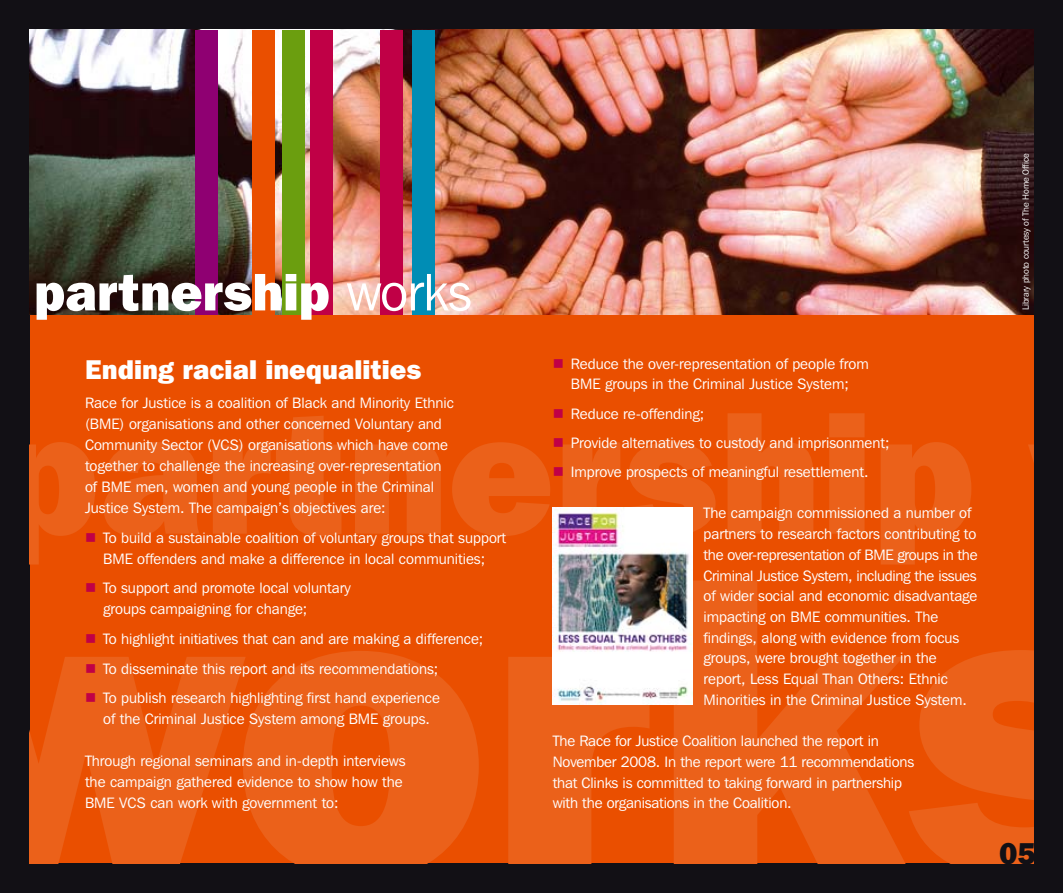
<style>
.page{position:relative;width:1063px;height:893px;background:#121015}
.page>*{position:absolute;margin:0;border:0;box-sizing:border-box;transform-origin:0 0}
.t1{font:800 52.5px "Franklin Gothic IT Cby BT";letter-spacing:-.005em;color:#fff}
.t2{font:800 30px "Franklin Gothic IT Cby BT";color:#121015}
.t3{font:800 27px "Franklin Gothic IT Cby BT";letter-spacing:.005em;color:#fff}
.t4{font:15px/20.7px "Franklin Gothic IT Cby BT";color:#fff}
.t5{font:9px "Franklin Gothic IT Cby BT";letter-spacing:-.01em;color:#fff}
.s1{font-weight:400}
</style>
<div class="page">
<div style="left:30px;top:315px;width:1003px;height:548px;background:#ea4f00"></div>
<svg style="left:30px;top:580px;width:1003px;height:283px;fill:#eb611a"></svg>
<svg style="left:30px;top:413px;width:1003px;height:151px"></svg>
<img style="left:30px;top:30px;width:1003px;height:285px">
<div style="left:195px;top:30px;width:22px;height:284px;background:#8f0072"></div>
<div style="left:252px;top:30px;width:23px;height:285px;background:#ea4f00"></div>
<div style="left:282px;top:30px;width:23px;height:284px;background:#6b9e0f"></div>
<div style="left:310px;top:30px;width:23px;height:284px;background:#c00046"></div>
<div style="left:380px;top:30px;width:23px;height:285px;background:#c00046"></div>
<div style="left:412px;top:30px;width:23px;height:284px;background:#008db5"></div>
<img style="left:553px;top:508px;width:140px;height:197px">
<svg style="left:86px;top:533px;width:9px;height:9px"></svg>
<svg style="left:86px;top:584px;width:9px;height:8px"></svg>
<svg style="left:86px;top:634px;width:9px;height:9px"></svg>
<svg style="left:86px;top:664px;width:9px;height:8px"></svg>
<svg style="left:86px;top:693px;width:9px;height:9px"></svg>
<svg style="left:554px;top:413px;width:9px;height:5px"></svg>
<svg style="left:554px;top:438px;width:9px;height:9px"></svg>
<svg style="left:554px;top:467px;width:9px;height:9px"></svg>
<h1 class="t1" style="left:34px;top:258px;width:439px">partnership <span class="s1">works</span></h1>
<h3 class="t3" style="left:85px;top:352px;width:338px">Ending racial inequalities</h3>
<p class="t4" style="left:85px;top:392px;width:371px">Race for Justice is a coalition of Black and Minority Ethnic (BME) organisations and other concerned Voluntary and Community Sector (VCS) organisations which have come together to challenge the increasing over-representation of BME men, women and young people in the Criminal Justice System. The campaign’s objectives are:</p>
<p class="t4" style="left:103px;top:527px;width:405px">To build a sustainable coalition of voluntary groups that support<br>BME offenders and make a difference in local communities;</p>
<p class="t4" style="left:103px;top:577px;width:249px">To support and promote local voluntary groups campaigning for change;</p>
<p class="t4" style="left:103px;top:624px;width:382px;line-height:29.5px">To highlight initiatives that can and are making a difference;<br>To disseminate this report and its recommendations;<br>To publish research highlighting first hand experience</p>
<p class="t4" style="left:103px;top:708px;width:328px">of the Criminal Justice System among BME groups.</p>
<p class="t4" style="left:85px;top:750px;width:322px">Through regional seminars and in-depth interviews the campaign gathered evidence to show how the<br>BME VCS can work with government to:</p>
<p class="t4" style="left:571px;top:353px;width:299px">Reduce the over-representation of people from<br>BME groups in the Criminal Justice System;</p>
<p class="t4" style="left:571px;top:399px;width:320px;line-height:29.2px">Reduce re-offending;<br>Provide alternatives to custody and imprisonment;<br>Improve prospects of meaningful resettlement.</p>
<p class="t4" style="left:704px;top:503px;width:275px">The campaign commissioned a number of partners to research factors contributing to the over-representation of BME groups in the Criminal Justice System, including the issues of wider social and economic disadvantage impacting on BME communities. The findings, along with evidence from focus groups, were brought together in the report, Less Equal Than Others: Ethnic Minorities in the Criminal Justice System.</p>
<p class="t4" style="left:553px;top:730px;width:363px">The Race for Justice Coalition launched the report in November 2008. In the report were 11 recommendations that Clinks is committed to taking forward in partnership with the organisations in the Coalition.</p>
<p class="t5" style="left:1020px;top:310px;width:158px;rotate:-90deg">Library photo courtesy of The Home Office</p>
<h2 class="t2" style="left:999px;top:834px;width:38px">05</h2>
</div>
